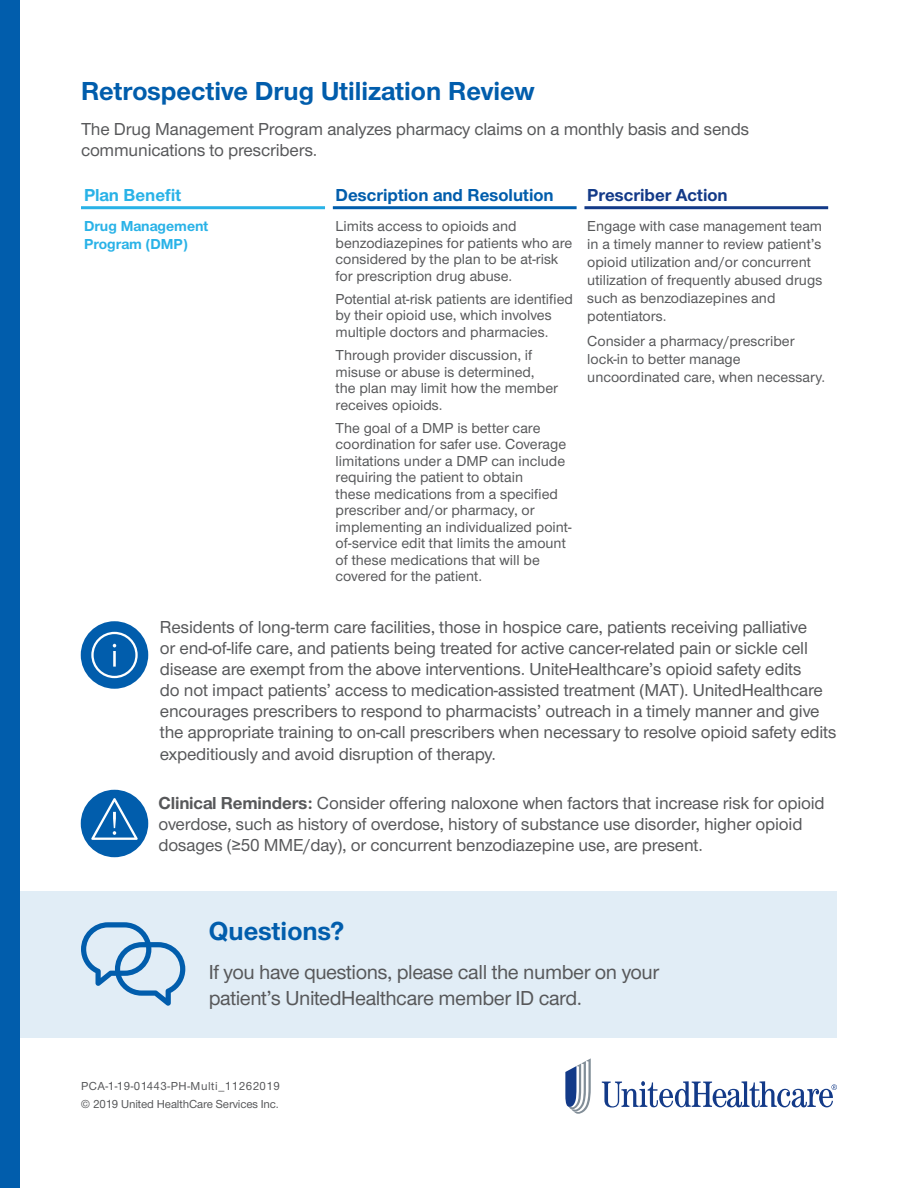
<style>
.page{position:relative;width:918px;height:1188px;background:#fff}
.page>*{position:absolute;margin:0;border:0;box-sizing:border-box;transform-origin:0 0}
.t1{font:700 27px "UHC Sans";color:#015dac}
.t2{font:500 21px/25.5px "UHC Sans";letter-spacing:-.02em;color:#57585a}
.t3{font:500 18px/21px "UHC Sans";letter-spacing:-.01em;color:#57585a}
.t4{font:700 18px "UHC Sans";color:#015dac}
.t5{font:700 18px "UHC Sans";color:#133a88}
.t6{font:700 18px "UHC Sans";color:#29b2e7}
.t7{font:500 15px/16.5px "UHC Sans";color:#57585a}
.t8{font:700 15px/18px "UHC Sans";color:#29b2e7}
.t9{font:500 12px/17.9px "UHC Sans";letter-spacing:-.01em;color:#57585a}
.s1{font-weight:700}
</style>
<div class="page">
<div style="left:0;top:891px;width:837px;height:147px;background:#e1edf6"></div>
<svg style="left:602px;top:1081px;width:235px;height:27px"></svg>
<svg style="left:565px;top:1058px;width:26px;height:56px"></svg>
<div style="left:0;top:0;width:20px;height:1188px;background:#015dac"></div>
<hr style="left:584px;top:206px;width:244px;height:3px;background:#133a88">
<hr style="left:81px;top:206px;width:244px;height:3px;background:#29b2e7">
<hr style="left:333px;top:206px;width:244px;height:3px;background:#015dac">
<div style="left:81px;top:621px;width:67px;height:68px;background:#015dac;border-radius:50%"></div>
<svg style="left:91px;top:632px;width:47px;height:46px"></svg>
<hr style="left:113px;top:651px;width:3px;height:16px;background:#fff">
<svg style="left:81px;top:922px;width:104px;height:84px"></svg>
<div style="left:81px;top:790px;width:67px;height:67px;background:#015dac;border-radius:50%"></div>
<svg style="left:91px;top:798px;width:47px;height:42px"></svg>
<h1 class="t1" style="left:81px;top:73px;width:455px">Retrospective Drug Utilization Review</h1>
<p class="t3" style="left:81px;top:117px;width:670px">The Drug Management Program analyzes pharmacy claims on a monthly basis and sends communications to prescribers.</p>
<p class="t6" style="left:84px;top:183px;width:99px">Plan Benefit</p>
<p class="t4" style="left:336px;top:183px;width:220px">Description and Resolution</p>
<p class="t5" style="left:587px;top:183px;width:142px">Prescriber Action</p>
<p class="t8" style="left:84px;top:217px;width:126px">Drug Management<br>Program (DMP)</p>
<p class="t7" style="left:336px;top:217px;width:238px">Limits access to opioids and benzodiazepines for patients who are considered by the plan to be at-risk for prescription drug abuse.</p>
<p class="t7" style="left:336px;top:290px;width:239px">Potential at-risk patients are identified by their opioid use, which involves multiple doctors and pharmacies.</p>
<p class="t7" style="left:336px;top:346px;width:224px">Through provider discussion, if misuse or abuse is determined, the plan may limit how the member receives opioids.</p>
<p class="t7" style="left:336px;top:419px;width:237px">The goal of a DMP is better care coordination for safer use. Coverage limitations under a DMP can include requiring the patient to obtain<br>these medications from a specified prescriber and/or pharmacy, or implementing an individualized point&shy;of-service edit that limits the amount of these medications that will be covered for the patient.</p>
<p class="t7" style="left:587px;top:217px;width:237px;line-height:18px">Engage with case management team in a timely manner to review patient’s opioid utilization and/or concurrent utilization of frequently abused drugs such as benzodiazepines and potentiators.</p>
<p class="t7" style="left:587px;top:331px;width:240px;line-height:18px">Consider a pharmacy/prescriber lock-in to better manage uncoordinated care, when necessary.</p>
<p class="t3" style="left:160px;top:616px;width:678px">Residents of long-term care facilities, those in hospice care, patients receiving palliative<br>or end-of-life care, and patients being treated for active cancer-related pain or sickle cell disease are exempt from the above interventions. UniteHealthcare’s opioid safety edits<br>do not impact patients’ access to medication-assisted treatment (MAT). UnitedHealthcare encourages prescribers to respond to pharmacists’ outreach in a timely manner and give the appropriate training to on-call prescribers when necessary to resolve opioid safety edits expeditiously and avoid disruption of therapy.</p>
<p class="t3" style="left:159px;top:791px;width:668px"><span class="s1">Clinical Reminders:</span> Consider offering naloxone when factors that increase risk for opioid overdose, such as history of overdose, history of substance use disorder, higher opioid dosages (≥50 MME/day), or concurrent benzodiazepine use, are present.</p>
<h1 class="t1" style="left:209px;top:913px;width:137px">Questions?</h1>
<h2 class="t2" style="left:209px;top:959px;width:452px">If you have questions, please call the number on your patient’s UnitedHealthcare member ID card.</h2>
<p class="t9" style="left:81px;top:1077px;width:200px">PCA-1-19-01443-PH-Multi_11262019 © 2019 United HealthCare Services Inc.</p>
</div>
